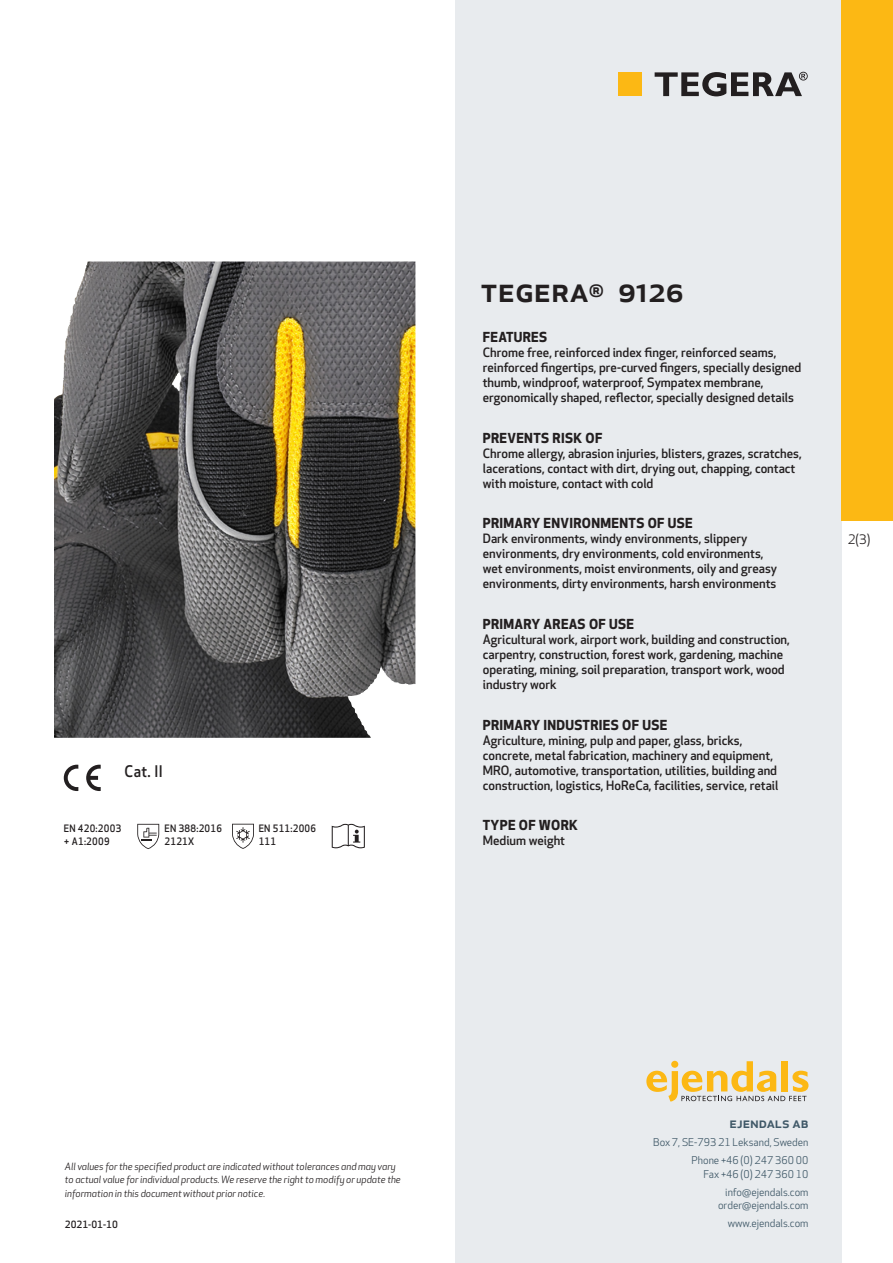
<style>
.page{position:relative;width:893px;height:1263px;background:#fff}
.page>*{position:absolute;margin:0;border:0;box-sizing:border-box;transform-origin:0 0}
.prodname{font:500 34.5px "Apex New";color:#231f20}
.Artikel{font:500 15.6px "Apex New";color:#231f20;scale:.95 1}
.t1{font:500 15px "Apex New";color:#405968}
.Funktion_body{font:700 13.5px "Apex New";letter-spacing:.025em;color:#231f20}
.t2{font:12.75px "Apex New";color:#231f20}
.Funktion_body-2{font:500 12.6px/15px "Apex New";color:#231f20}
.t3{font:10.5px/18px "Apex New";color:#405968;text-align:right}
.Artikel-2{font:500 10.05px/13.2px "Apex New";letter-spacing:.025em;color:#231f20;scale:.95 1}
.t4{font:italic 9.75px/13.5px "Apex New";color:#231f20}
.Sidfot_datum{font:500 9.75px "Apex New";color:#231f20}
</style>
<div class="page">
<div style="left:455px;top:0;width:387px;height:1263px;background:#e8ebee"></div>
<svg style="left:646px;top:1061px;width:162px;height:40px"></svg>
<div style="left:842px;top:0;width:51px;height:520px;background:#fcb814"></div>
<div style="left:618px;top:72px;width:24px;height:24px;background:#fcb814"></div>
<svg style="left:655px;top:72px;width:153px;height:24px"></svg>
<svg style="left:86px;top:765px;width:15px;height:26px"></svg>
<svg style="left:64px;top:765px;width:14px;height:26px"></svg>
<svg style="left:137px;top:824px;width:22px;height:25px"></svg>
<svg style="left:232px;top:824px;width:22px;height:25px"></svg>
<svg style="left:332px;top:824px;width:33px;height:24px"></svg>
<img style="left:54px;top:261px;width:361px;height:477px">
<p class="Artikel" style="left:125px;top:761px;width:42px">Cat. II</p>
<p class="Artikel-2" style="left:64px;top:821px;width:62px">EN 420:2003 + A1:2009</p>
<p class="Artikel-2" style="left:165px;top:821px;width:62px">EN 388:2016<br>2121X</p>
<p class="Artikel-2" style="left:259px;top:821px;width:62px">EN 511:2006<br>111</p>
<p class="prodname" style="left:480px;top:266px;width:205px">TEGERA<sup>®</sup> 9126</p>
<p class="Funktion_body" style="left:483px;top:327px;width:66px">FEATURES</p>
<p class="Funktion_body-2" style="left:483px;top:345px;width:320px">Chrome free, reinforced index finger, reinforced seams, reinforced fingertips, pre-curved fingers, specially designed thumb, windproof, waterproof, Sympatex membrane, ergonomically shaped, reflector, specially designed details</p>
<p class="Funktion_body" style="left:483px;top:428px;width:121px">PREVENTS RISK OF</p>
<p class="Funktion_body-2" style="left:483px;top:445px;width:321px">Chrome allergy, abrasion injuries, blisters, grazes, scratches, lacerations, contact with dirt, drying out, chapping, contact with moisture, contact with cold</p>
<p class="Funktion_body" style="left:483px;top:513px;width:211px">PRIMARY ENVIRONMENTS OF USE</p>
<p class="Funktion_body-2" style="left:483px;top:531px;width:296px">Dark environments, windy environments, slippery environments, dry environments, cold environments, wet environments, moist environments, oily and greasy environments, dirty environments, harsh environments</p>
<p class="Funktion_body" style="left:483px;top:614px;width:153px">PRIMARY AREAS OF USE</p>
<p class="Funktion_body-2" style="left:483px;top:631px;width:309px">Agricultural work, airport work, building and construction, carpentry, construction, forest work, gardening, machine operating, mining, soil preparation, transport work, wood industry work</p>
<p class="Funktion_body" style="left:483px;top:715px;width:186px">PRIMARY INDUSTRIES OF USE</p>
<p class="Funktion_body-2" style="left:483px;top:732px;width:297px">Agriculture, mining, pulp and paper, glass, bricks, concrete, metal fabrication, machinery and equipment, MRO, automotive, transportation, utilities, building and construction, logistics, HoReCa, facilities, service, retail</p>
<p class="Funktion_body" style="left:483px;top:815px;width:97px">TYPE OF WORK</p>
<p class="Funktion_body-2" style="left:483px;top:833px;width:84px">Medium weight</p>
<p class="t2" style="left:848px;top:531px;width:24px">2(3)</p>
<p class="t4" style="left:65px;top:1159px;width:337px">All values for the specified product are indicated without tolerances and may vary to actual value for individual products. We reserve the right to modify or update the information in this document without prior notice.</p>
<p class="Sidfot_datum" style="left:65px;top:1218px;width:54px">2021-01-10</p>
<p class="t1" style="left:729px;top:1113px;width:80px">ejendals ab</p>
<p class="t3" style="left:653px;top:1133px;width:157px">Box 7, SE-793 21 Leksand, Sweden<br>Phone +46 (0) 247 360 00</p>
<p class="t3" style="left:703px;top:1165px;width:107px">Fax +46 (0) 247 360 10 info@ejendals.com</p>
<p class="t3" style="left:718px;top:1196px;width:92px">order@ejendals.com</p>
<p class="t3" style="left:728px;top:1215px;width:82px">www.ejendals.com</p>
</div>
